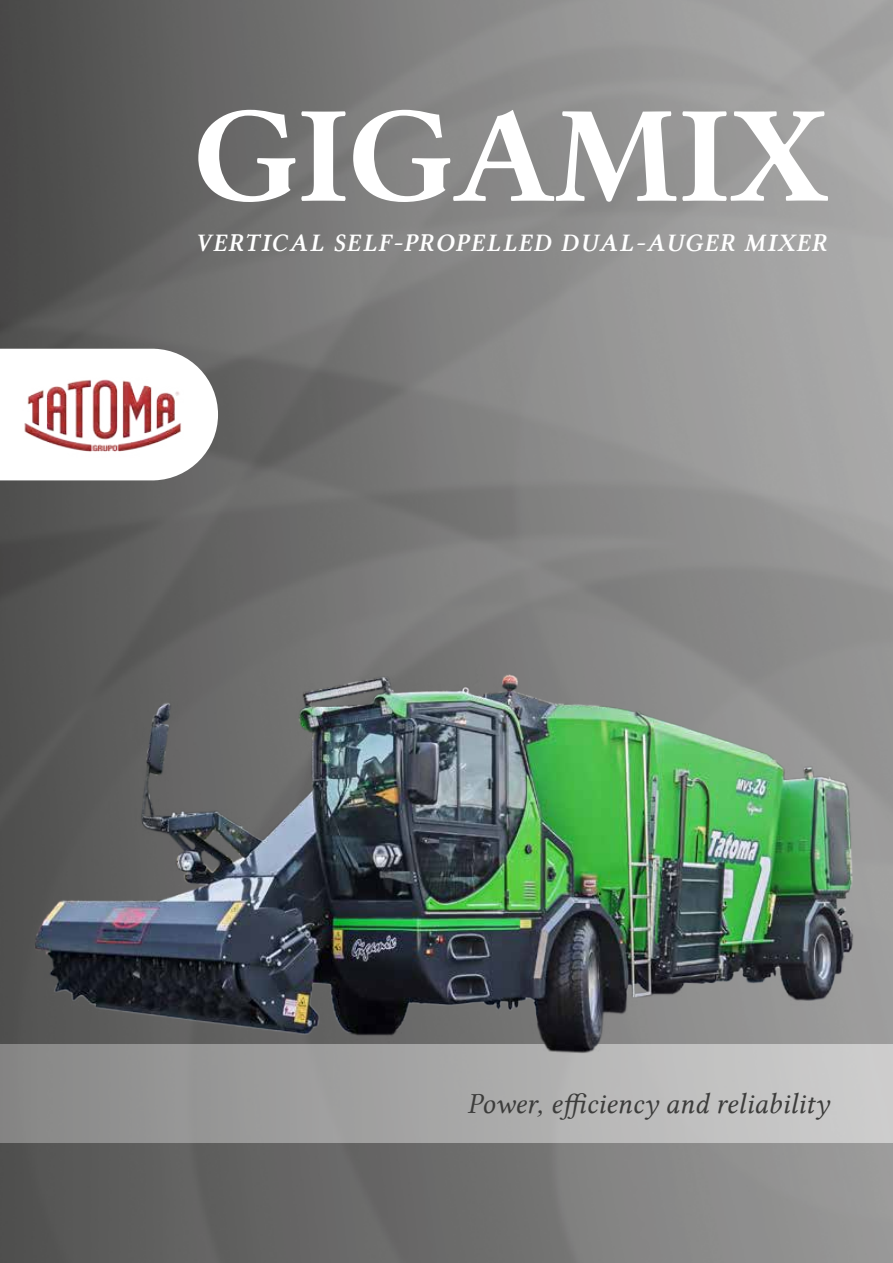
<style>
.page{position:relative;width:893px;height:1263px;background:#fff}
.page>*{position:absolute;margin:0;border:0;box-sizing:border-box;transform-origin:0 0}
.t1{font:138px "Lin Libertine Capitals B";color:#fff}
.t2{font:29.1px "Lin Libertine I";color:#3c3c3b}
.t3{font:25.5px "Lin Libertine ZI";letter-spacing:.07em;color:#fff}
</style>
<div class="page">
<img style="left:0;top:0;width:893px;height:1263px">
<svg style="left:0;top:349px;width:218px;height:110px"></svg>
<img style="left:22px;top:370px;width:161px;height:89px">
<img style="left:0;top:459px;width:893px;height:702px">
<h1 class="t1" style="left:194px;top:61px;width:636px">GIGAMIX</h1>
<p class="t3" style="left:196px;top:228px;width:632px">VERTICAL SELF-PROPELLED DUAL-AUGER MIXER</p>
<p class="t2" style="left:467px;top:1086px;width:363px">Power, efficiency and reliability</p>
</div>
